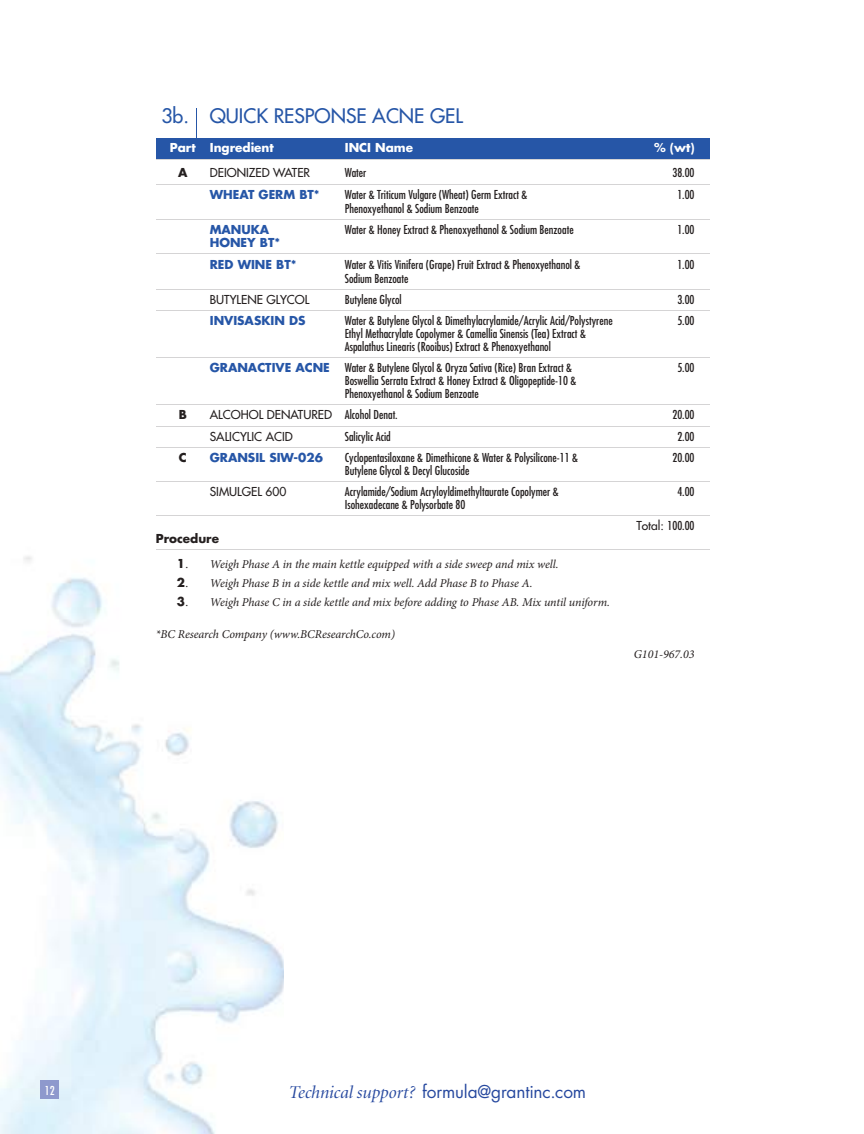
<style>
.page{position:relative;width:864px;height:1134px;background:#fff}
.page>*{position:absolute;margin:0;border:0;box-sizing:border-box;transform-origin:0 0}
.t1{font:19.5px "Futura";color:#2656a7}
.t2{font:17.25px "Futura";letter-spacing:-.01em;color:#27499f}
.t3{font:condensed 12px/12.8px "Futura";color:#241f1f}
.t4{font:italic 12px "Minion Pro";letter-spacing:-.005em;color:#241f1f}
.t5{font:12px "Futura";color:#241f1f}
.t6{font:700 12px/22.2px "Futura";color:#2656a7}
.t7{font:700 12px "Futura";color:#fff}
.t8{font:700 12px "Futura";color:#241f1f}
.t9{font:condensed 12px "Futura";color:#fff}
.s1{font-weight:700;font-stretch:normal;color:#2656a7}
.s2{font-stretch:condensed}
.s3{font-family:"Futura";font-weight:700;font-style:normal}
.s4{font-family:"Futura";font-style:normal}
.s5{font-family:"Minion Display";font-style:italic;font-size:18px}
</style>
<div class="page">
<img style="left:0;top:549px;width:284px;height:585px">
<hr style="left:196px;top:108px;width:1px;height:49px;background:#2656a7">
<div style="left:156px;top:138px;width:553px;height:21px;background:#2656a7"></div>
<hr style="left:156px;top:159px;width:553px;height:1px;background:#d5d4d5">
<hr style="left:156px;top:184px;width:553px;height:1px;background:#d5d4d5">
<hr style="left:156px;top:219px;width:553px;height:1px;background:#d5d4d5">
<hr style="left:156px;top:254px;width:553px;height:1px;background:#d5d4d5">
<hr style="left:156px;top:289px;width:553px;height:1px;background:#d5d4d5">
<hr style="left:156px;top:311px;width:553px;height:1px;background:#d5d4d5">
<hr style="left:156px;top:357px;width:553px;height:1px;background:#d5d4d5">
<hr style="left:156px;top:404px;width:553px;height:1px;background:#d5d4d5">
<hr style="left:156px;top:426px;width:553px;height:1px;background:#d5d4d5">
<hr style="left:156px;top:447px;width:553px;height:1px;background:#d5d4d5">
<hr style="left:156px;top:481px;width:553px;height:1px;background:#d5d4d5">
<hr style="left:156px;top:515px;width:553px;height:1px;background:#d5d4d5">
<hr style="left:156px;top:550px;width:553px;height:1px;background:#d5d4d5">
<div style="left:40px;top:1080px;width:19px;height:18px;background:#8e99cd"></div>
<h1 class="t1" style="left:161px;top:104px;width:303px">3b. QUICK RESPONSE ACNE GEL</h1>
<p class="t7" style="left:170px;top:140px;width:106px">Part Ingredient</p>
<p class="t7" style="left:345px;top:140px;width:70px">INCI Name</p>
<p class="t7" style="left:654px;top:140px;width:42px">% (wt)</p>
<p class="t8" style="left:178px;top:164px;width:11px">A</p>
<p class="t5" style="left:210px;top:165px;width:102px">DEIONIZED WATER</p>
<p class="t3" style="left:345px;top:166px;width:23px">Water</p>
<p class="t3" style="left:672px;top:166px;width:24px">38.00</p>
<p class="t6" style="left:210px;top:184px;width:111px">WHEAT GERM BT*</p>
<p class="t3" style="left:345px;top:188px;width:184px">Water &amp; Triticum Vulgare (Wheat) Germ Extract &amp;</p>
<p class="t3" style="left:677px;top:188px;width:19px">1.00</p>
<p class="t3" style="left:345px;top:202px;width:136px">Phenoxyethanol &amp; Sodium Benzoate</p>
<p class="t6" style="left:210px;top:218px;width:61px">MANUKA</p>
<p class="t3" style="left:345px;top:223px;width:230px">Water &amp; Honey Extract &amp; Phenoxyethanol &amp; Sodium Benzoate</p>
<p class="t3" style="left:677px;top:223px;width:19px">1.00</p>
<p class="t6" style="left:210px;top:231px;width:88px">HONEY BT*<br>RED WINE BT*</p>
<p class="t3" style="left:345px;top:258px;width:237px">Water &amp; Vitis Vinifera (Grape) Fruit Extract &amp; Phenoxyethanol &amp;</p>
<p class="t3" style="left:677px;top:258px;width:19px">1.00</p>
<p class="t3" style="left:345px;top:272px;width:65px">Sodium Benzoate</p>
<p class="t5" style="left:210px;top:292px;width:101px">BUTYLENE GLYCOL</p>
<p class="t3" style="left:345px;top:293px;width:58px">Butylene Glycol</p>
<p class="t3" style="left:677px;top:293px;width:19px">3.00</p>
<p class="t6" style="left:210px;top:310px;width:97px">INVISASKIN DS</p>
<p class="t3" style="left:345px;top:314px;width:269px">Water &amp; Butylene Glycol &amp; Dimethylacrylamide/Acrylic Acid/Polystyrene</p>
<p class="t3" style="left:677px;top:314px;width:19px">5.00</p>
<p class="t3" style="left:345px;top:327px;width:243px">Ethyl Methacrylate Copolymer &amp; Camellia Sinensis (Tea) Extract &amp;<br>Aspalathus Linearis (Rooibus) Extract &amp; Phenoxyethanol</p>
<p class="t3" style="left:210px;top:361px;width:364px"><span class="s1">GRANACTIVE ACNE</span> Water &amp; Butylene Glycol &amp; Oryza Sativa (Rice) Bran Extract &amp;</p>
<p class="t3" style="left:677px;top:361px;width:19px">5.00</p>
<p class="t3" style="left:345px;top:374px;width:233px">Boswellia Serrata Extract &amp; Honey Extract &amp; Oligopeptide-10 &amp;<br>Phenoxyethanol &amp; Sodium Benzoate</p>
<p class="t8" style="left:179px;top:406px;width:10px">B</p>
<p class="t5" style="left:210px;top:407px;width:189px">ALCOHOL DENATURED <span class="s2">Alcohol Denat.</span></p>
<p class="t3" style="left:672px;top:408px;width:24px">20.00</p>
<p class="t5" style="left:210px;top:428px;width:85px">SALICYLIC ACID</p>
<p class="t3" style="left:345px;top:430px;width:48px">Salicylic Acid</p>
<p class="t3" style="left:677px;top:430px;width:19px">2.00</p>
<p class="t8" style="left:179px;top:449px;width:9px">C</p>
<p class="t6" style="left:210px;top:446px;width:115px">GRANSIL SIW-026</p>
<p class="t3" style="left:345px;top:451px;width:235px">Cyclopentasiloxane &amp; Dimethicone &amp; Water &amp; Polysilicone-11 &amp;</p>
<p class="t3" style="left:672px;top:451px;width:24px">20.00</p>
<p class="t3" style="left:345px;top:464px;width:126px">Butylene Glycol &amp; Decyl Glucoside</p>
<p class="t5" style="left:210px;top:484px;width:78px">SIMULGEL 600</p>
<p class="t3" style="left:345px;top:485px;width:215px">Acrylamide/Sodium Acryloyldimethyltaurate Copolymer &amp;</p>
<p class="t3" style="left:677px;top:485px;width:19px">4.00</p>
<p class="t3" style="left:345px;top:498px;width:122px">Isohexadecane &amp; Polysorbate 80</p>
<p class="t5" style="left:636px;top:518px;width:60px">Total: <span class="s2">100.00</span></p>
<p class="t8" style="left:156px;top:530px;width:65px">Procedure</p>
<p class="t4" style="left:177px;top:556px;width:383px"><span class="s3">1</span><span class="s4">.</span> Weigh Phase A in the main kettle equipped with a side sweep and mix well.</p>
<p class="t4" style="left:177px;top:575px;width:357px"><span class="s3">2</span><span class="s4">.</span> Weigh Phase B in a side kettle and mix well. Add Phase B to Phase A.</p>
<p class="t4" style="left:177px;top:594px;width:434px"><span class="s3">3</span><span class="s4">.</span> Weigh Phase C in a side kettle and mix before adding to Phase AB. Mix until uniform.</p>
<p class="t4" style="left:156px;top:626px;width:241px">*BC Research Company (www.BCResearchCo.com)</p>
<p class="t4" style="left:634px;top:646px;width:62px">G101-967.03</p>
<p class="t9" style="left:45px;top:1083px;width:11px">12</p>
<h2 class="t2" style="left:288px;top:1080px;width:299px"><span class="s5">Technical support?</span> formula@grantinc.com</h2>
</div>
